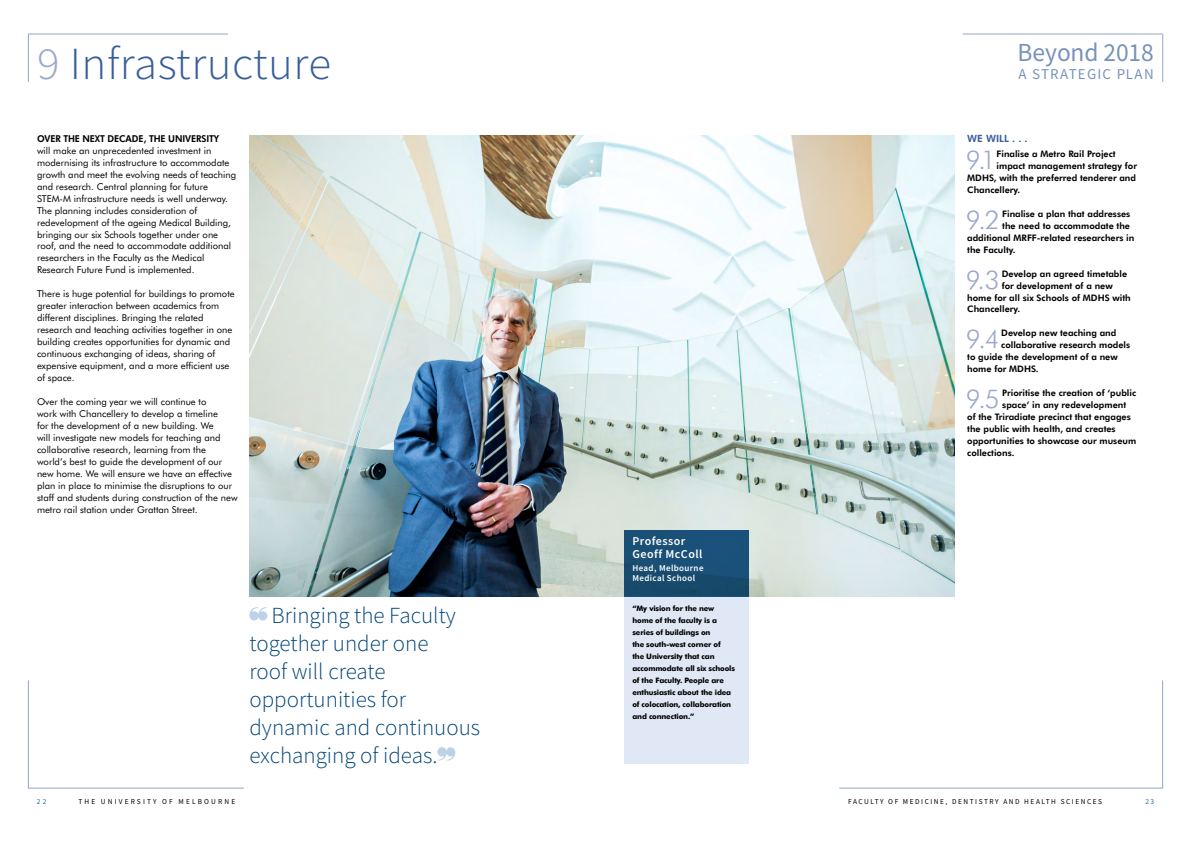
<style>
.page{position:relative;width:1191px;height:842px;background:#fff}
.page>*{position:absolute;margin:0;border:0;box-sizing:border-box;transform-origin:0 0}
.t1{font:300 46px "Source Sans Pro";letter-spacing:.01em;color:#395e9a}
.t2{font:26px "Source Sans Pro";color:#7992b9}
.t3{font:300 25.7px "Futura BT";color:#9ba7cc}
.t4{font:300 23px/28px "Source Sans Pro";color:#00447a}
.t5{font:15px "Source Sans Pro";letter-spacing:.07em;color:#7992b9}
.t6{font:600 12px/13px "Source Sans Pro";letter-spacing:.04em;color:#fff}
.t7{font:800 10px "Futura BT";color:#395e9a}
.t8{font:9.5px/12px "Futura BT";color:#000}
.t9{font:800 9.5px "Futura BT";letter-spacing:-.01em;color:#000;scale:.94 1}
.t10{font:800 9px "Futura BT";color:#000}
.t11{font:600 9px/10px "Source Sans Pro";letter-spacing:.04em;color:#fff}
.t12{font:700 7.5px/12px "Futura BT";letter-spacing:-.02em;color:#000}
.t13{font:7.5px "Source Sans Pro";letter-spacing:.21em;color:#000}
.t14{font:7.5px "Source Sans Pro";letter-spacing:.29em;color:#000}
.t15{font:7.5px "Source Sans Pro";color:#236fa8}
.s1{color:#9ba7cc}
</style>
<div class="page">
<svg style="left:249px;top:607px;width:18px;height:13px"></svg>
<svg style="left:437px;top:747px;width:18px;height:13px"></svg>
<img style="left:249px;top:135px;width:705px;height:462px">
<hr style="left:839px;top:788px;width:323px;height:1px;background:#92a5c7">
<hr style="left:28px;top:788px;width:216px;height:1px;background:#92a5c7">
<hr style="left:28px;top:34px;width:200px;height:1px;background:#92a5c7">
<hr style="left:962px;top:34px;width:200px;height:1px;background:#92a5c7">
<hr style="left:28px;top:680px;width:1px;height:108px;background:#92a5c7">
<hr style="left:28px;top:34px;width:1px;height:48px;background:#92a5c7">
<hr style="left:1162px;top:34px;width:1px;height:48px;background:#92a5c7">
<hr style="left:1162px;top:680px;width:1px;height:108px;background:#92a5c7">
<div style="left:624px;top:597px;width:124px;height:167px;background:#dfe8f4"></div>
<div style="left:624px;top:530px;width:124px;height:67px;background:linear-gradient(to bottom,#1b537d,#17496a)"></div>
<h1 class="t1" style="left:37px;top:36px;width:295px"><span class="s1">9</span> Infrastructure</h1>
<p class="t9" style="left:37px;top:133px;width:195px">OVER THE NEXT DECADE, THE UNIVERSITY</p>
<p class="t8" style="left:37px;top:144px;width:201px">will make an unprecedented investment in modernising its infrastructure to accommodate growth and meet the evolving needs of teaching and research. Central planning for future STEM-M infrastructure needs is well underway.<br>The planning includes consideration of redevelopment of the ageing Medical Building, bringing our six Schools together under one roof, and the need to accommodate additional researchers in the Faculty as the Medical Research Future Fund is implemented.</p>
<p class="t8" style="left:37px;top:288px;width:199px">There is huge potential for buildings to promote greater interaction between academics from different disciplines. Bringing the related research and teaching activities together in one building creates opportunities for dynamic and continuous exchanging of ideas, sharing of expensive equipment, and a more efficient use of space.</p>
<p class="t8" style="left:37px;top:396px;width:202px">Over the coming year we will continue to<br>work with Chancellery to develop a timeline<br>for the development of a new building. We<br>will investigate new models for teaching and collaborative research, learning from the world’s best to guide the development of our new home. We will ensure we have an effective plan in place to minimise the disruptions to our staff and students during construction of the new metro rail station under Grattan Street.</p>
<p class="t15" style="left:37px;top:797px;width:11px">2 2</p>
<p class="t14" style="left:78px;top:797px;width:158px">THE UNIVERSITY OF MELBOURNE</p>
<h3 class="t4" style="left:249px;top:602px;width:232px;text-indent:22px">Bringing the Faculty together under one<br>roof will create opportunities for dynamic and continuous exchanging of ideas.</h3>
<p class="t6" style="left:632px;top:534px;width:71px">Professor<br>Geoff McColl</p>
<p class="t11" style="left:632px;top:563px;width:73px">Head, Melbourne<br>Medical School</p>
<p class="t12" style="left:632px;top:602px;width:104px">“My vision for the new home of the faculty is a series of buildings on<br>the south-west corner of<br>the University that can accommodate all six schools of the Faculty. People are enthusiastic about the idea of colocation, collaboration and connection.”</p>
<h2 class="t2" style="left:1017px;top:36px;width:138px">Beyond 2018</h2>
<h3 class="t5" style="left:1018px;top:65px;width:137px">A STRATEGIC PLAN</h3>
<p class="t7" style="left:967px;top:132px;width:62px">WE WILL . . .</p>
<h3 class="t3" style="left:965px;top:144px;width:32px">9.1</h3>
<p class="t10" style="left:996px;top:148px;width:121px">Finalise a Metro Rail Project</p>
<p class="t10" style="left:996px;top:160px;width:142px">impact management strategy for</p>
<p class="t10" style="left:967px;top:172px;width:170px">MDHS, with the preferred tenderer and</p>
<p class="t10" style="left:967px;top:184px;width:54px">Chancellery.</p>
<h3 class="t3" style="left:965px;top:204px;width:35px">9.2</h3>
<p class="t10" style="left:1002px;top:208px;width:130px">Finalise a plan that addresses</p>
<p class="t10" style="left:1002px;top:220px;width:129px">the need to accommodate the</p>
<p class="t10" style="left:967px;top:232px;width:169px">additional MRFF-related researchers in</p>
<p class="t10" style="left:967px;top:244px;width:50px">the Faculty.</p>
<h3 class="t3" style="left:965px;top:264px;width:35px">9.3</h3>
<p class="t10" style="left:1001px;top:268px;width:127px">Develop an agreed timetable</p>
<p class="t10" style="left:1001px;top:280px;width:112px">for development of a new</p>
<p class="t10" style="left:967px;top:292px;width:165px">home for all six Schools of MDHS with</p>
<p class="t10" style="left:967px;top:304px;width:54px">Chancellery.</p>
<h3 class="t3" style="left:965px;top:324px;width:35px">9.4</h3>
<p class="t10" style="left:1001px;top:328px;width:117px">Develop new teaching and</p>
<p class="t10" style="left:1001px;top:340px;width:131px">collaborative research models</p>
<p class="t10" style="left:967px;top:352px;width:152px">to guide the development of a new</p>
<p class="t10" style="left:967px;top:364px;width:73px">home for MDHS.</p>
<h3 class="t3" style="left:965px;top:383px;width:35px">9.5</h3>
<p class="t10" style="left:1002px;top:388px;width:135px">Prioritise the creation of ‘public</p>
<p class="t10" style="left:1002px;top:399px;width:125px">space’ in any redevelopment</p>
<p class="t10" style="left:967px;top:411px;width:165px">of the Triradiate precinct that engages</p>
<p class="t10" style="left:967px;top:423px;width:150px">the public with health, and creates</p>
<p class="t10" style="left:967px;top:435px;width:170px">opportunities to showcase our museum</p>
<p class="t10" style="left:967px;top:447px;width:49px">collections.</p>
<p class="t13" style="left:848px;top:797px;width:255px">FACULTY OF MEDICINE, DENTISTRY AND HEALTH SCIENCES</p>
<p class="t15" style="left:1145px;top:797px;width:10px">23</p>
</div>
